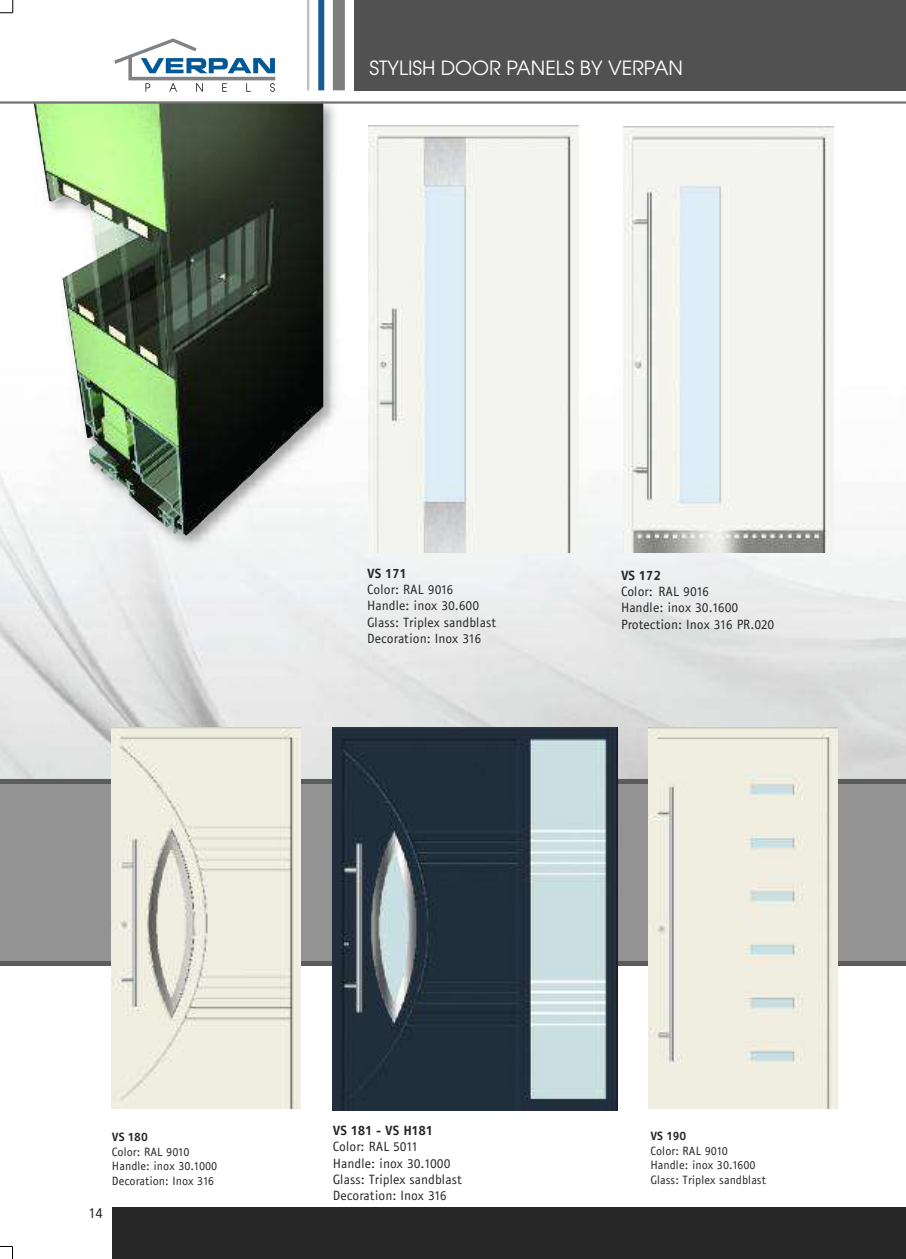
<style>
.page{position:relative;width:906px;height:1259px;background:#fff}
.page>*{position:absolute;margin:0;border:0;box-sizing:border-box;transform-origin:0 0}
.t1{font:19.5px "Mg Avant G";color:#fff}
.t2{font:13.5px "PF Bulletin";color:#272627}
.t3{font:12.15px "PF Bulletin";color:#272627}
</style>
<div class="page">
<img style="left:0;top:171px;width:906px;height:608px">
<div style="left:0;top:783px;width:906px;height:178px;background:#939393"></div>
<hr style="left:0;top:779px;width:906px;height:4px;background:#5d5c5d">
<hr style="left:0;top:961px;width:906px;height:4px;background:#5d5c5d">
<div style="left:112px;top:1207px;width:794px;height:52px;background:#272627"></div>
<svg style="left:114px;top:38px;width:161px;height:54px"></svg>
<div style="left:333px;top:0;width:12px;height:90px;background:#7d7d7d"></div>
<div style="left:318px;top:0;width:6px;height:90px;background:#195b95"></div>
<hr style="left:307px;top:0;width:2px;height:90px;background:#bebebe">
<div style="left:354px;top:0;width:552px;height:90px;background:#525152"></div>
<img style="left:649px;top:727px;width:188px;height:381px">
<img style="left:333px;top:727px;width:284px;height:384px">
<img style="left:112px;top:727px;width:188px;height:381px">
<img style="left:624px;top:126px;width:209px;height:427px">
<img style="left:368px;top:125px;width:210px;height:427px">
<img style="left:0;top:171px;width:343px;height:533px">
<img style="left:34px;top:104px;width:289px;height:432px">
<hr style="left:0;top:101px;width:906px;height:3px;background:#737272">
<svg style="left:0;top:0;width:14px;height:14px"></svg>
<svg style="left:0;top:1246px;width:13px;height:13px"></svg>
<svg style="left:621px;top:570px;width:39px;height:10px"></svg>
<svg style="left:622px;top:586px;width:5px;height:10px"></svg>
<svg style="left:645px;top:589px;width:7px;height:7px"></svg>
<svg style="left:660px;top:587px;width:48px;height:9px"></svg>
<svg style="left:630px;top:605px;width:4px;height:7px"></svg>
<svg style="left:643px;top:603px;width:19px;height:9px"></svg>
<svg style="left:668px;top:602px;width:2px;height:10px"></svg>
<svg style="left:685px;top:606px;width:6px;height:6px"></svg>
<svg style="left:702px;top:603px;width:36px;height:9px"></svg>
<svg style="left:622px;top:619px;width:10px;height:9px"></svg>
<svg style="left:644px;top:622px;width:11px;height:7px"></svg>
<svg style="left:661px;top:619px;width:2px;height:9px"></svg>
<svg style="left:679px;top:622px;width:2px;height:7px"></svg>
<svg style="left:703px;top:622px;width:6px;height:6px"></svg>
<svg style="left:721px;top:619px;width:11px;height:10px"></svg>
<svg style="left:738px;top:619px;width:35px;height:10px"></svg>
<svg style="left:367px;top:568px;width:37px;height:10px"></svg>
<svg style="left:368px;top:584px;width:5px;height:10px"></svg>
<svg style="left:392px;top:587px;width:6px;height:7px"></svg>
<svg style="left:404px;top:585px;width:49px;height:9px"></svg>
<svg style="left:376px;top:603px;width:5px;height:7px"></svg>
<svg style="left:389px;top:601px;width:5px;height:9px"></svg>
<svg style="left:400px;top:603px;width:8px;height:7px"></svg>
<svg style="left:431px;top:604px;width:6px;height:6px"></svg>
<svg style="left:449px;top:601px;width:29px;height:9px"></svg>
<svg style="left:368px;top:617px;width:15px;height:9px"></svg>
<svg style="left:450px;top:620px;width:4px;height:6px"></svg>
<svg style="left:463px;top:617px;width:22px;height:9px"></svg>
<svg style="left:368px;top:633px;width:18px;height:10px"></svg>
<svg style="left:395px;top:617px;width:45px;height:26px"></svg>
<svg style="left:452px;top:636px;width:6px;height:7px"></svg>
<svg style="left:470px;top:634px;width:10px;height:9px"></svg>
<h1 class="t1" style="left:369px;top:56px;width:315px">STYLISH DOOR PANELS BY VERPAN</h1>
<p class="t2" style="left:373px;top:584px;width:19px">□●□</p>
<p class="t2" style="left:367px;top:600px;width:33px">★■●</p>
<p class="t2" style="left:417px;top:600px;width:32px">■□ ✓</p>
<p class="t2" style="left:374px;top:617px;width:22px">● ▲▲</p>
<p class="t2" style="left:424px;top:617px;width:74px">● ▲■ ●▲▼</p>
<p class="t2" style="left:387px;top:633px;width:84px">□ ▼□■ ■□ ✓</p>
<p class="t2" style="left:627px;top:586px;width:19px">□●□</p>
<p class="t2" style="left:621px;top:602px;width:33px">★■●</p>
<p class="t2" style="left:671px;top:602px;width:32px">■□ ✓</p>
<p class="t2" style="left:632px;top:619px;width:90px">□▼ ▼□■ ■□ ✓</p>
<p class="t3" style="left:118px;top:1146px;width:17px">□●□</p>
<p class="t3" style="left:112px;top:1161px;width:30px">★■●</p>
<p class="t3" style="left:157px;top:1161px;width:29px">■□ ✓</p>
<p class="t3" style="left:130px;top:1176px;width:75px">□ ▼□■ ■□ ✓</p>
<p class="t2" style="left:339px;top:1141px;width:19px">□●□</p>
<p class="t2" style="left:333px;top:1158px;width:33px">★■●</p>
<p class="t2" style="left:383px;top:1158px;width:32px">■□ ✓</p>
<p class="t2" style="left:340px;top:1174px;width:22px">● ▲▲</p>
<p class="t2" style="left:390px;top:1174px;width:74px">● ▲■ ●▲▼</p>
<p class="t2" style="left:352px;top:1190px;width:84px">□ ▼□■ ■□ ✓</p>
<p class="t3" style="left:656px;top:1146px;width:17px">□●□</p>
<p class="t3" style="left:650px;top:1160px;width:30px">★■●</p>
<p class="t3" style="left:695px;top:1160px;width:29px">■□ ✓</p>
<p class="t3" style="left:657px;top:1175px;width:20px">● ▲▲</p>
<p class="t3" style="left:701px;top:1175px;width:66px">● ▲■ ●▲▼</p>
</div>
